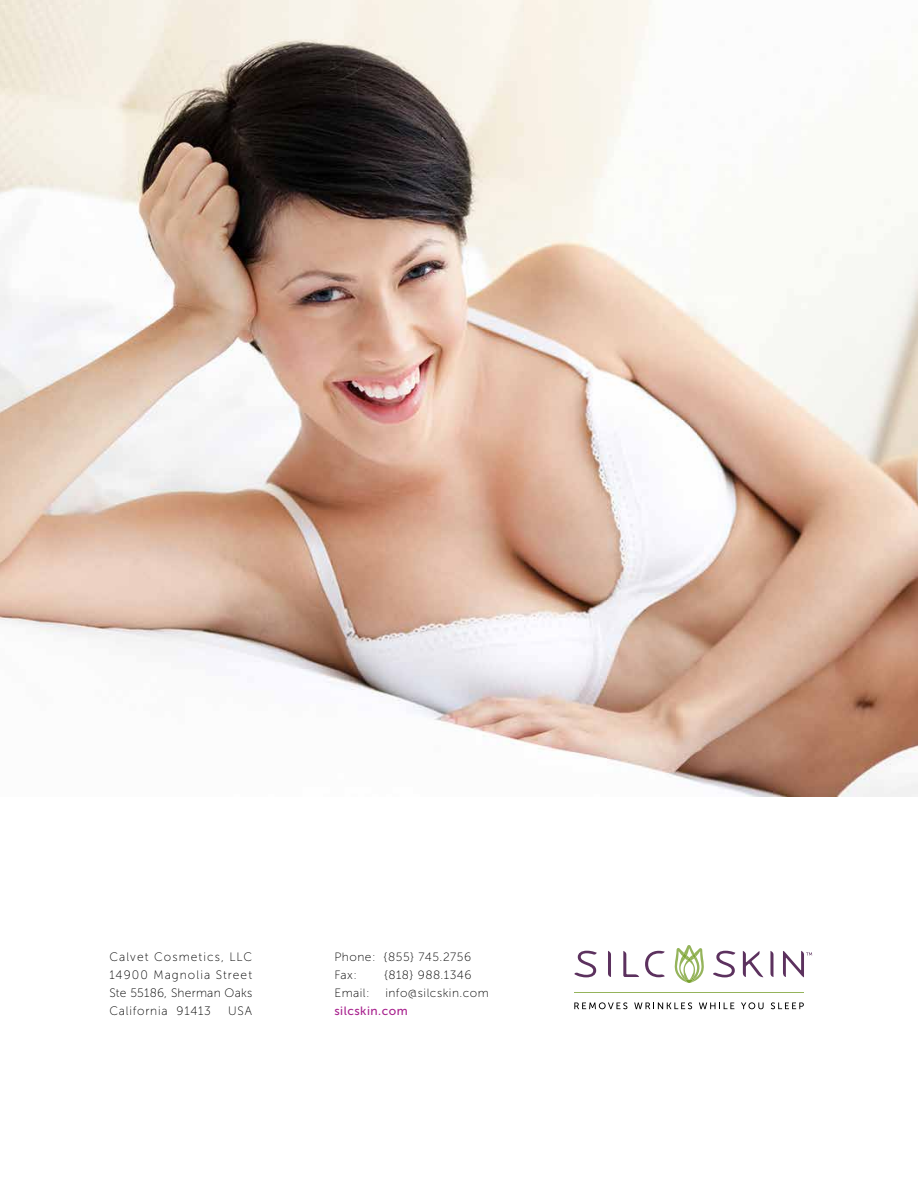
<style>
.page{position:relative;width:918px;height:1188px;background:#fff}
.page>*{position:absolute;margin:0;border:0;box-sizing:border-box;transform-origin:0 0}
.t1{font:12.3px/18px "Museo Sans 100";letter-spacing:.065em;color:#000;text-align:justify}
.t2{font:12px/18px "Museo Sans 100";letter-spacing:.04em;color:#000}
.t3{font:12px "Museo Sans 500";letter-spacing:.04em;color:#a8228e}
</style>
<div class="page">
<svg style="left:574px;top:1002px;width:53px;height:7px"></svg>
<svg style="left:634px;top:1002px;width:58px;height:7px"></svg>
<svg style="left:699px;top:1003px;width:35px;height:6px"></svg>
<svg style="left:741px;top:1002px;width:23px;height:7px"></svg>
<svg style="left:771px;top:1002px;width:33px;height:7px"></svg>
<svg style="left:674px;top:945px;width:30px;height:38px"></svg>
<hr style="left:574px;top:992px;width:230px;height:1px;background:#95b45b">
<svg style="left:574px;top:951px;width:23px;height:26px"></svg>
<svg style="left:608px;top:951px;width:3px;height:26px"></svg>
<svg style="left:623px;top:951px;width:16px;height:26px"></svg>
<svg style="left:645px;top:951px;width:20px;height:26px"></svg>
<svg style="left:713px;top:951px;width:22px;height:26px"></svg>
<svg style="left:770px;top:951px;width:3px;height:26px"></svg>
<svg style="left:743px;top:951px;width:20px;height:26px"></svg>
<svg style="left:783px;top:951px;width:29px;height:26px"></svg>
<img style="left:0;top:0;width:918px;height:796px">
<p class="t1" style="left:109px;top:948px;width:144px">Calvet Cosmetics, LLC 14900 Magnolia Street Ste 55186, Sherman Oaks California 91413</p>
<p class="t1" style="left:228px;top:1002px;width:25px">USA</p>
<p class="t2" style="left:334px;top:948px;width:138px">Phone: {855} 745.2756<br>Fax:</p>
<p class="t2" style="left:384px;top:966px;width:89px">{818} 988.1346</p>
<p class="t2" style="left:334px;top:984px;width:37px">Email:</p>
<p class="t2" style="left:385px;top:984px;width:105px">info@silcskin.com</p>
<p class="t3" style="left:334px;top:1005px;width:75px">silcskin.com</p>
</div>
